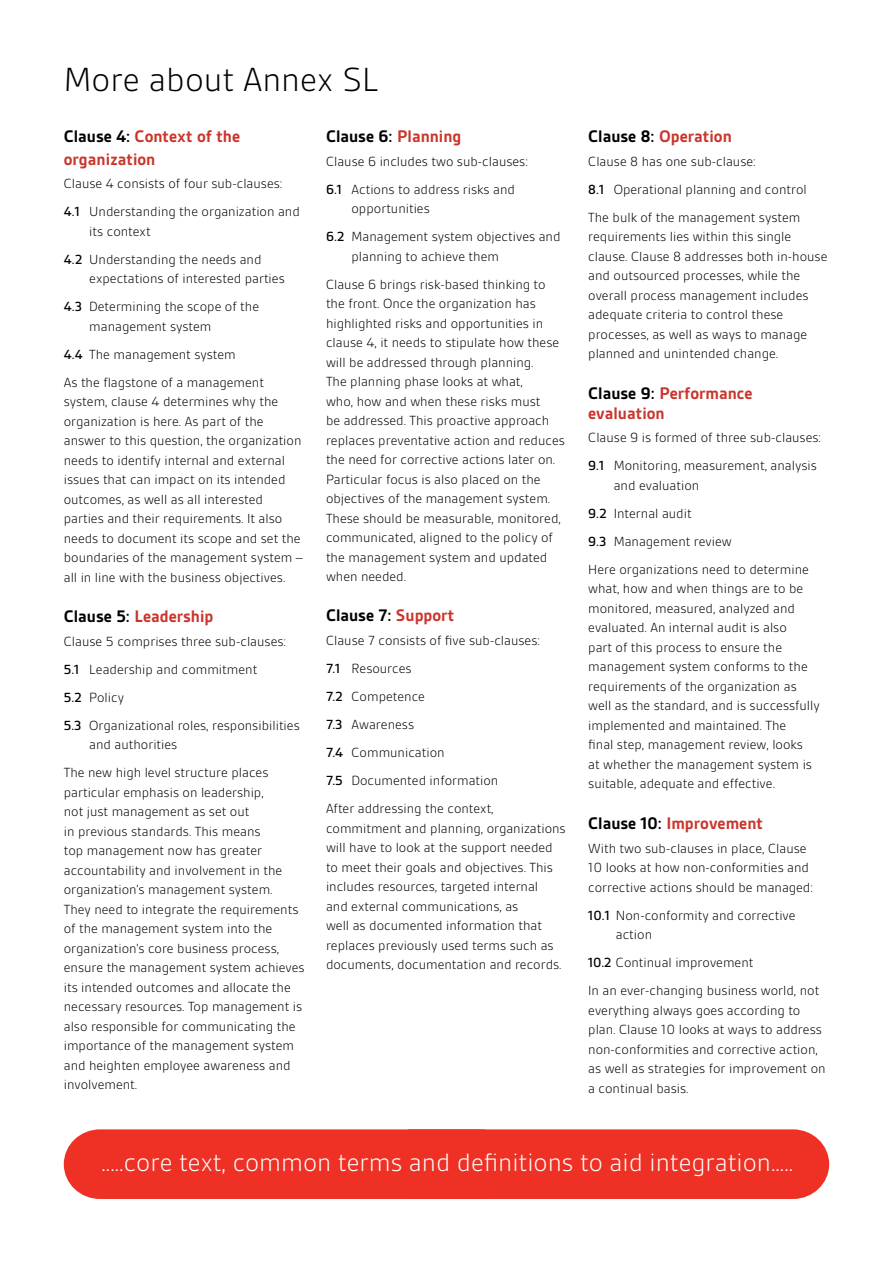
<style>
.page{position:relative;width:893px;height:1263px;background:#fff}
.page>*{position:absolute;margin:0;border:0;box-sizing:border-box;transform-origin:0 0}
.t1{font:300 36px "BSI Gesta";color:#000}
.t2{font:300 27px "BSI Gesta";color:#fff}
.t3{font:700 18px/22.5px "BSI Gesta";color:#ca352c}
.t4{font:700 18px "BSI Gesta";color:#000}
.t5{font:300 14.25px/19.5px "BSI Gesta";color:#000}
.s1{color:#000}
.s2{font-weight:500}
.s3{color:#ca352c}
</style>
<div class="page">
<div style="left:64px;top:1129px;width:765px;height:70px;background:#ee3124"></div>
<h1 class="t1" style="left:64px;top:60px;width:316px">More about Annex SL</h1>
<p class="t3" style="left:64px;top:125px;width:178px"><span class="s1">Clause 4:</span> Context of the organization</p>
<p class="t5" style="left:64px;top:170px;width:238px;line-height:28px">Clause 4 consists of four sub-clauses:<br><span class="s2">4.1</span> Understanding the organization and</p>
<p class="t5" style="left:64px;top:217px;width:199px;line-height:28px;text-indent:26px">its context<br><span class="s2">4.2</span> Understanding the needs and</p>
<p class="t5" style="left:64px;top:265px;width:223px;line-height:28px;text-indent:26px">expectations of interested parties<br><span class="s2">4.3</span> Determining the scope of the</p>
<p class="t5" style="left:64px;top:312px;width:202px;line-height:28px;text-indent:26px">management system<br><span class="s2">4.4</span> The management system<br>As the flagstone of a management</p>
<p class="t5" style="left:64px;top:392px;width:241px">system, clause 4 determines why the organization is here. As part of the answer to this question, the organization needs to identify internal and external issues that can impact on its intended outcomes, as well as all interested parties and their requirements. It also needs to document its scope and set the boundaries of the management system – all in line with the business objectives.</p>
<p class="t3" style="left:64px;top:605px;width:151px"><span class="s1">Clause 5:</span> Leadership</p>
<p class="t5" style="left:64px;top:627px;width:237px;line-height:28px">Clause 5 comprises three sub-clauses:<br><span class="s2">5.1</span> Leadership and commitment<br><span class="s2">5.2</span> Policy<br><span class="s2">5.3</span> Organizational roles, responsibilities</p>
<p class="t5" style="left:64px;top:731px;width:206px;line-height:28px;text-indent:26px">and authorities<br>The new high level structure places</p>
<p class="t5" style="left:64px;top:782px;width:242px">particular emphasis on leadership,<br>not just management as set out<br>in previous standards. This means<br>top management now has greater accountability and involvement in the organization’s management system.<br>They need to integrate the requirements of the management system into the organization’s core business process, ensure the management system achieves its intended outcomes and allocate the necessary resources. Top management is also responsible for communicating the importance of the management system and heighten employee awareness and involvement.</p>
<p class="t4" style="left:326px;top:127px;width:137px">Clause 6: <span class="s3">Planning</span></p>
<p class="t5" style="left:326px;top:147px;width:203px;line-height:28px">Clause 6 includes two sub-clauses:<br><span class="s2">6.1</span> Actions to address risks and</p>
<p class="t5" style="left:326px;top:195px;width:236px;line-height:28px;text-indent:26px">opportunities<br><span class="s2">6.2</span> Management system objectives and</p>
<p class="t5" style="left:326px;top:242px;width:221px;line-height:28px;text-indent:26px">planning to achieve them<br>Clause 6 brings risk-based thinking to</p>
<p class="t5" style="left:326px;top:294px;width:240px">the front. Once the organization has highlighted risks and opportunities in clause 4, it needs to stipulate how these will be addressed through planning.<br>The planning phase looks at what,<br>who, how and when these risks must<br>be addressed. This proactive approach replaces preventative action and reduces the need for corrective actions later on.<br>Particular focus is also placed on the objectives of the management system.<br>These should be measurable, monitored, communicated, aligned to the policy of the management system and updated when needed.</p>
<p class="t4" style="left:326px;top:606px;width:130px">Clause 7: <span class="s3">Support</span></p>
<p class="t5" style="left:326px;top:627px;width:215px;line-height:28px">Clause 7 consists of five sub-clauses:<br><span class="s2">7.1</span> Resources<br><span class="s2">7.2</span> Competence<br><span class="s2">7.3</span> Awareness<br><span class="s2">7.4</span> Communication<br><span class="s2">7.5</span> Documented information<br>After addressing the context,</p>
<p class="t5" style="left:326px;top:818px;width:241px">commitment and planning, organizations will have to look at the support needed to meet their goals and objectives. This includes resources, targeted internal<br>and external communications, as<br>well as documented information that replaces previously used terms such as documents, documentation and records.</p>
<p class="t3" style="left:588px;top:125px;width:145px"><span class="s1">Clause 8:</span> Operation</p>
<p class="t5" style="left:588px;top:147px;width:220px;line-height:28px">Clause 8 has one sub-clause:<br><span class="s2">8.1</span> Operational planning and control<br>The bulk of the management system</p>
<p class="t5" style="left:588px;top:227px;width:241px">requirements lies within this single clause. Clause 8 addresses both in-house and outsourced processes, while the overall process management includes adequate criteria to control these processes, as well as ways to manage planned and unintended change.</p>
<p class="t3" style="left:588px;top:383px;width:166px;line-height:19.5px"><span class="s1">Clause 9:</span> Performance evaluation</p>
<p class="t5" style="left:588px;top:424px;width:234px;line-height:28px">Clause 9 is formed of three sub-clauses:<br><span class="s2">9.1</span> Monitoring, measurement, analysis</p>
<p class="t5" style="left:588px;top:471px;width:222px;line-height:28px;text-indent:26px">and evaluation<br><span class="s2">9.2</span> Internal audit<br><span class="s2">9.3</span> Management review<br>Here organizations need to determine</p>
<p class="t5" style="left:588px;top:579px;width:233px">what, how and when things are to be monitored, measured, analyzed and evaluated. An internal audit is also<br>part of this process to ensure the management system conforms to the requirements of the organization as well as the standard, and is successfully implemented and maintained. The<br>final step, management review, looks<br>at whether the management system is suitable, adequate and effective.</p>
<p class="t3" style="left:588px;top:812px;width:176px"><span class="s1">Clause 10:</span> Improvement</p>
<p class="t5" style="left:588px;top:839px;width:226px">With two sub-clauses in place, Clause<br>10 looks at how non-conformities and corrective actions should be managed:</p>
<p class="t5" style="left:616px;top:906px;width:181px;text-indent:-28px"><span class="s2">10.1</span> Non-conformity and corrective action</p>
<p class="t5" style="left:588px;top:949px;width:233px;line-height:28px"><span class="s2">10.2</span> Continual improvement<br>In an ever-changing business world, not</p>
<p class="t5" style="left:588px;top:1001px;width:239px">everything always goes according to plan. Clause 10 looks at ways to address non-conformities and corrective action, as well as strategies for improvement on a continual basis.</p>
<h2 class="t2" style="left:101px;top:1148px;width:693px">.....core text, common terms and definitions to aid integration.....</h2>
</div>
